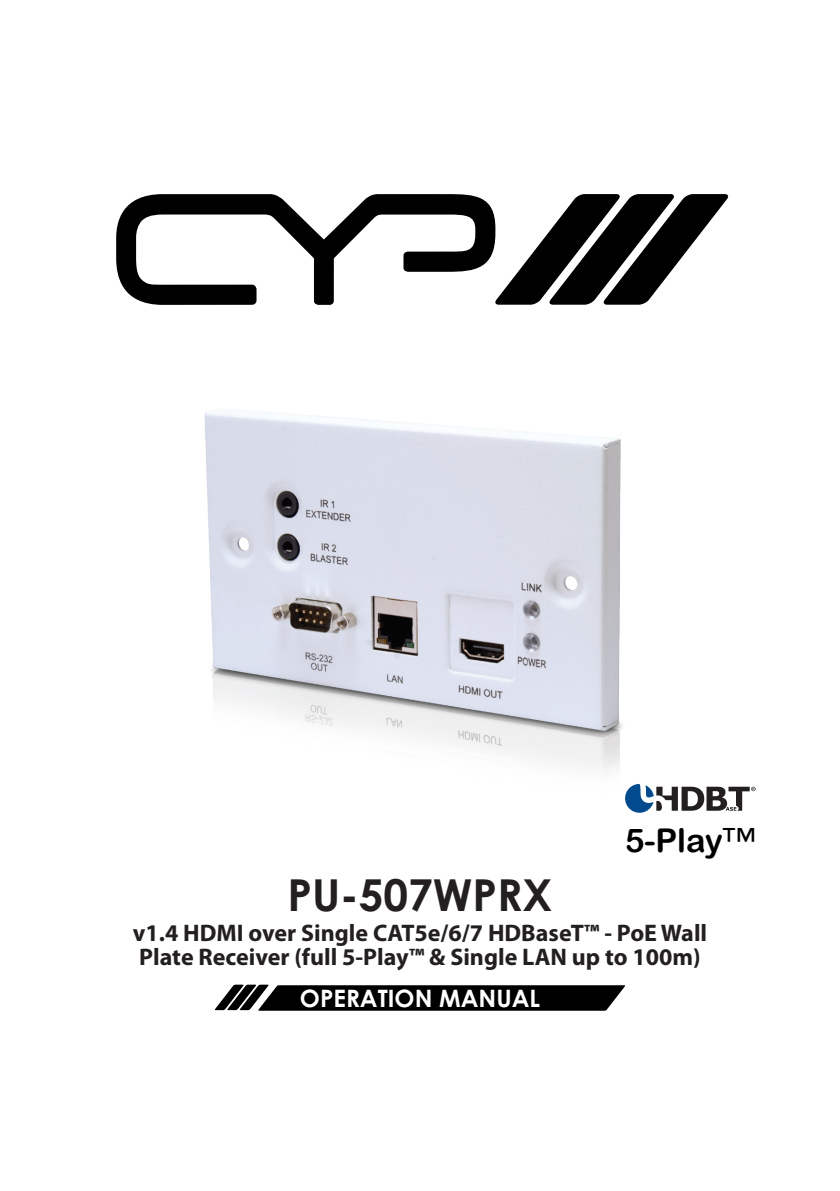
<style>
.page{position:relative;width:840px;height:1191px;background:#fff}
.page>*{position:absolute;margin:0;border:0;box-sizing:border-box;transform-origin:0 0}
.TOC_Level_1{font:700 44px "Century Gothic";color:#231f20}
.Bullet_Points{font:32.8px "Arial Rounded MT Bold";color:#000}
.TOC_Level_1-2{font:700 24px/24px "Myriad Pro";color:#231f20}
.t1{font:700 24px "Century Gothic";color:#fff}
.s1{font-family:"Century Gothic"}
</style>
<div class="page">
<svg style="left:116px;top:194px;width:378px;height:111px"></svg>
<svg style="left:494px;top:194px;width:233px;height:111px"></svg>
<svg style="left:215px;top:984px;width:409px;height:26px;background:#1d1d1d"></svg>
<img style="left:204px;top:409px;width:440px;height:404px">
<svg style="left:624px;top:784px;width:131px;height:28px"></svg>
<p class="Bullet_Points" style="left:624px;top:821px;width:132px">5-Play<span class="s1">™</span></p>
<p class="TOC_Level_1" style="left:287px;top:862px;width:266px">PU-507WPRX</p>
<p class="TOC_Level_1-2" style="left:133px;top:920px;width:575px">v1.4 HDMI over Single CAT5e/6/7 HDBaseT™ - PoE Wall<br>Plate Receiver (full 5-Play™ &amp; Single LAN up to 100m)</p>
<p class="t1" style="left:300px;top:980px;width:241px">OPERATION MANUAL</p>
</div>
